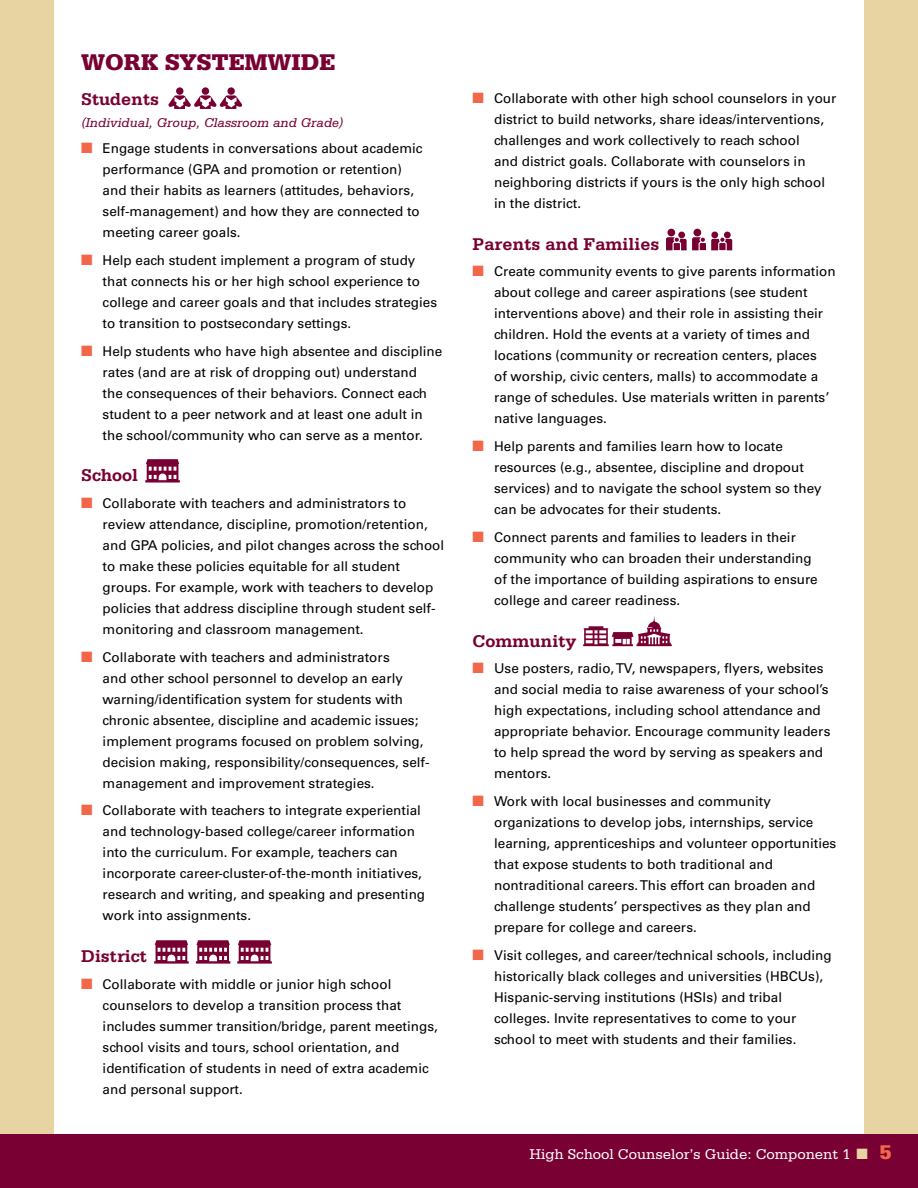
<style>
.page{position:relative;width:918px;height:1188px;background:#fff}
.page>*{position:absolute;margin:0;border:0;box-sizing:border-box;transform-origin:0 0}
.t1{font:900 24px "Serifa Std";color:#780032}
.t2{font:700 18px "Serifa Std";color:#780032}
.t3{font:15px "Serifa Std";color:#fff}
.t4{font:13.5px/21px "Univers LT Std";color:#000}
.t5{font:italic 13.5px "Serifa Std";color:#780032}
.s1{color:#f26649}
.s2{color:#e8d3a2}
.s3{font-weight:900;font-size:21px;color:#f26649}
</style>
<div class="page">
<div style="left:0;top:1134px;width:918px;height:54px;background:#780032"></div>
<div style="left:0;top:0;width:54px;height:1133px;background:#e8d3a2"></div>
<div style="left:864px;top:0;width:54px;height:1133px;background:#e8d3a2"></div>
<div style="left:176px;top:87px;width:7px;height:8px;background:#780032;border-radius:50%"></div>
<div style="left:202px;top:87px;width:7px;height:8px;background:#780032;border-radius:50%"></div>
<div style="left:227px;top:87px;width:8px;height:8px;background:#780032;border-radius:50%"></div>
<svg style="left:168px;top:95px;width:74px;height:14px"></svg>
<svg style="left:145px;top:459px;width:35px;height:24px"></svg>
<svg style="left:154px;top:940px;width:35px;height:24px"></svg>
<svg style="left:196px;top:940px;width:34px;height:24px"></svg>
<svg style="left:237px;top:940px;width:35px;height:24px"></svg>
<svg style="left:583px;top:616px;width:89px;height:30px"></svg>
<div style="left:678px;top:232px;width:7px;height:6px;background:#780032;border-radius:50%"></div>
<div style="left:667px;top:229px;width:8px;height:7px;background:#780032;border-radius:50%"></div>
<div style="left:674px;top:236px;width:6px;height:7px;border:1px solid #fff;border-radius:50%"></div>
<div style="left:724px;top:232px;width:7px;height:6px;background:#780032;border-radius:50%"></div>
<div style="left:711px;top:232px;width:7px;height:6px;background:#780032;border-radius:50%"></div>
<div style="left:719px;top:236px;width:7px;height:7px;border:1px solid #fff;border-radius:50%"></div>
<div style="left:694px;top:229px;width:7px;height:7px;background:#780032;border-radius:50%"></div>
<div style="left:700px;top:236px;width:6px;height:7px;border:1px solid #fff;border-radius:50%"></div>
<svg style="left:666px;top:237px;width:66px;height:14px"></svg>
<h1 class="t1" style="left:81px;top:48px;width:150px">WORK SYSTEM</h1>
<h1 class="t1" style="left:268px;top:48px;width:68px">WIDE</h1>
<h2 class="t2" style="left:81px;top:89px;width:80px">Students</h2>
<p class="t5" style="left:81px;top:115px;width:264px">(Individual, Group, Classroom and Grade)</p>
<p class="t4" style="left:103px;top:138px;width:322px;text-indent:-22px"><span class="s1">■</span> Engage students in conversations about academic performance (GPA and promotion or retention) and their habits as learners (attitudes, behaviors, self-management) and how they are connected to meeting career goals.</p>
<p class="t4" style="left:103px;top:250px;width:336px;text-indent:-22px"><span class="s1">■</span> Help each student implement a program of study that connects his or her high school experience to college and career goals and that includes strategies to transition to postsecondary settings.</p>
<p class="t4" style="left:81px;top:340px;width:363px;text-align:center"><span class="s1">■</span> Help students who have high absentee and discipline rates (and are at risk of dropping out) understand<br>the consequences of their behaviors. Connect each student to a peer network and at least one adult in<br>the school/community who can serve as a mentor.</p>
<h2 class="t2" style="left:81px;top:465px;width:59px">School</h2>
<p class="t4" style="left:103px;top:493px;width:343px;text-indent:-22px"><span class="s1">■</span> Collaborate with teachers and administrators to review attendance, discipline, promotion/retention, and GPA policies, and pilot changes across the school to make these policies equitable for all student groups. For example, work with teachers to develop policies that address discipline through student self&shy;monitoring and classroom management.</p>
<p class="t4" style="left:103px;top:646px;width:329px;text-indent:-22px"><span class="s1">■</span> Collaborate with teachers and administrators<br>and other school personnel to develop an early warning/identification system for students with chronic absentee, discipline and academic issues; implement programs focused on problem solving, decision making, responsibility/consequences, self&shy;management and improvement strategies.</p>
<p class="t4" style="left:103px;top:800px;width:324px;text-indent:-22px"><span class="s1">■</span> Collaborate with teachers to integrate experiential and technology-based college/career information into the curriculum. For example, teachers can incorporate career-cluster-of-the-month initiatives, research and writing, and speaking and presenting work into assignments.</p>
<h2 class="t2" style="left:81px;top:946px;width:67px">District</h2>
<p class="t4" style="left:103px;top:973px;width:337px;text-indent:-22px"><span class="s1">■</span> Collaborate with middle or junior high school counselors to develop a transition process that includes summer transition/bridge, parent meetings, school visits and tours, school orientation, and identification of students in need of extra academic and personal support.</p>
<p class="t4" style="left:494px;top:88px;width:344px;text-indent:-22px"><span class="s1">■</span> Collaborate with other high school counselors in your district to build networks, share ideas/interventions, challenges and work collectively to reach school<br>and district goals. Collaborate with counselors in neighboring districts if yours is the only high school in the district.</p>
<h2 class="t2" style="left:472px;top:233px;width:189px">Parents and Families</h2>
<p class="t4" style="left:494px;top:261px;width:343px;text-indent:-22px"><span class="s1">■</span> Create community events to give parents information about college and career aspirations (see student interventions above) and their role in assisting their children. Hold the events at a variety of times and locations (community or recreation centers, places<br>of worship, civic centers, malls) to accommodate a range of schedules. Use materials written in parents’ native languages.</p>
<p class="t4" style="left:494px;top:436px;width:329px;text-indent:-22px"><span class="s1">■</span> Help parents and families learn how to locate resources (e.g., absentee, discipline and dropout services) and to navigate the school system so they can be advocates for their students.</p>
<p class="t4" style="left:494px;top:527px;width:325px;text-indent:-22px"><span class="s1">■</span> Connect parents and families to leaders in their community who can broaden their understanding of the importance of building aspirations to ensure college and career readiness.</p>
<h2 class="t2" style="left:472px;top:630px;width:106px">Community</h2>
<p class="t4" style="left:494px;top:658px;width:338px;text-indent:-22px"><span class="s1">■</span> Use posters, radio, TV, newspapers, flyers, websites and social media to raise awareness of your school’s high expectations, including school attendance and appropriate behavior. Encourage community leaders to help spread the word by serving as speakers and mentors.</p>
<p class="t4" style="left:494px;top:791px;width:344px;text-indent:-22px"><span class="s1">■</span> Work with local businesses and community organizations to develop jobs, internships, service learning, apprenticeships and volunteer opportunities that expose students to both traditional and nontraditional careers. This effort can broaden and challenge students’ perspectives as they plan and prepare for college and careers.</p>
<p class="t4" style="left:494px;top:944px;width:339px;text-indent:-22px"><span class="s1">■</span> Visit colleges, and career/technical schools, including historically black colleges and universities (HBCUs), Hispanic-serving institutions (HSIs) and tribal colleges. Invite representatives to come to your school to meet with students and their families.</p>
<p class="t3" style="left:530px;top:1146px;width:363px">High School Counselor’s Guide: Component 1 <span class="s2">■</span> <span class="s3">5</span></p>
</div>
